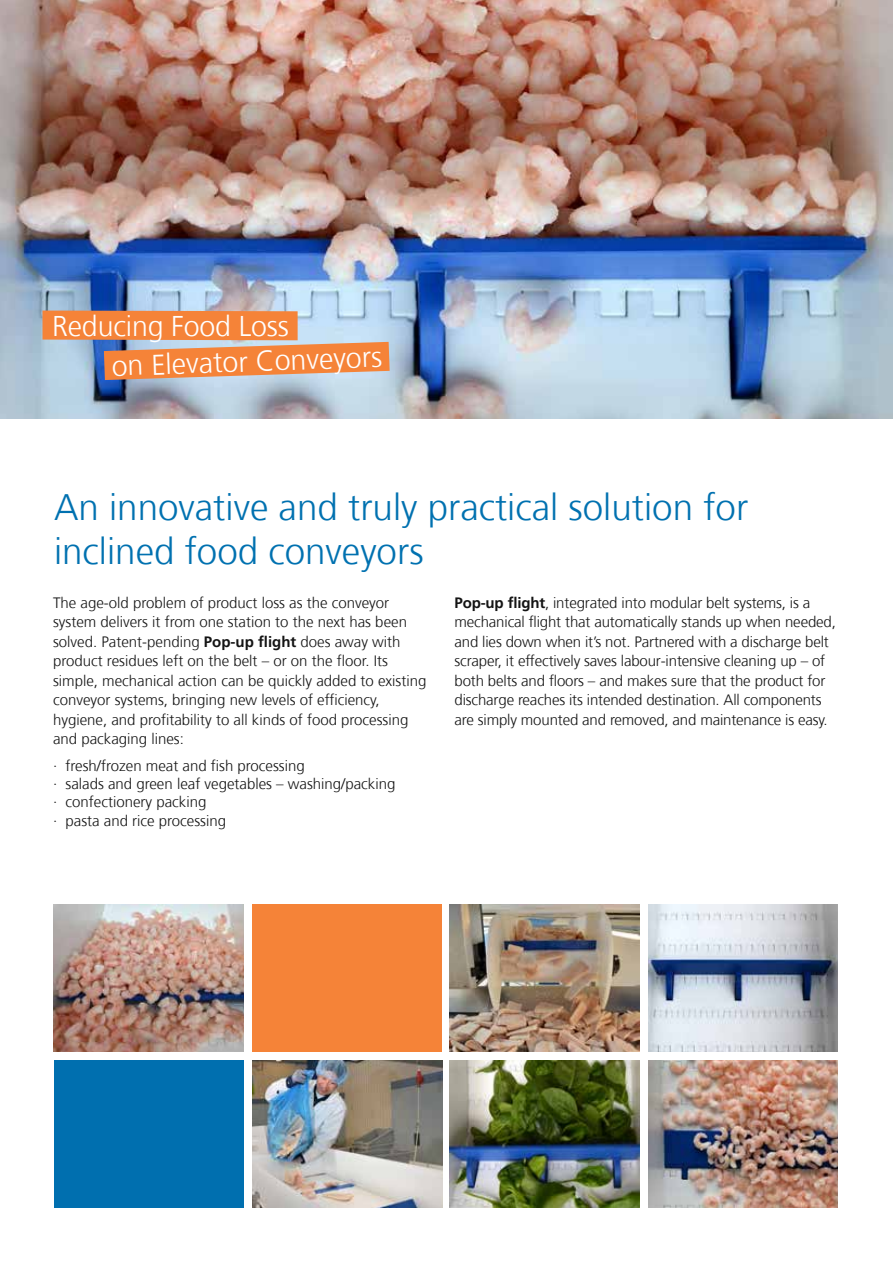
<style>
.page{position:relative;width:893px;height:1263px;background:#fff}
.page>*{position:absolute;margin:0;border:0;box-sizing:border-box;transform-origin:0 0}
.t1{font:300 36.75px/44.1px "Frutiger";color:#0071b0}
.t2{font:300 28.5px "Frutiger";letter-spacing:-.005em;color:#fff}
.t3{font:300 15px/19.5px "Frutiger";color:#141414}
.s1{font-weight:700}
</style>
<div class="page">
<img style="left:0;top:0;width:893px;height:418px">
<svg style="left:42px;top:310px;width:348px;height:70px"></svg>
<img style="left:450px;top:1060px;width:190px;height:147px">
<div style="left:54px;top:1060px;width:190px;height:147px;background:#006faf"></div>
<img style="left:450px;top:905px;width:190px;height:147px">
<img style="left:648px;top:1060px;width:190px;height:147px">
<img style="left:252px;top:1060px;width:190px;height:147px">
<div style="left:252px;top:905px;width:190px;height:147px;background:#f58338"></div>
<img style="left:54px;top:905px;width:190px;height:147px">
<img style="left:648px;top:905px;width:190px;height:147px">
<h2 class="t2" style="left:52px;top:310px;width:238px">Reducing Food Loss</h2>
<h2 class="t2" style="left:111px;top:350px;width:272px;rotate:-2deg">on Elevator Conveyors</h2>
<h1 class="t1" style="left:54px;top:486px;width:696px">An innovative and truly practical solution for inclined food conveyors</h1>
<p class="t3" style="left:53px;top:593px;width:375px">The age-old problem of product loss as the conveyor system delivers it from one station to the next has been solved. Patent-pending <span class="s1">Pop-up flight</span> does away with product residues left on the belt – or on the floor. Its simple, mechanical action can be quickly added to existing conveyor systems, bringing new levels of efficiency, hygiene, and profitability to all kinds of food processing and packaging lines:</p>
<p class="t3" style="left:53px;top:757px;width:344px;line-height:18px">· fresh/frozen meat and fish processing<br>· salads and green leaf vegetables – washing/packing · confectionery packing</p>
<p class="t3" style="left:53px;top:811px;width:175px">· pasta and rice processing</p>
<p class="t3" style="left:455px;top:593px;width:383px"><span class="s1">Pop-up flight</span>, integrated into modular belt systems, is a mechanical flight that automatically stands up when needed, and lies down when it’s not. Partnered with a discharge belt scraper, it effectively saves labour-intensive cleaning up – of both belts and floors – and makes sure that the product for discharge reaches its intended destination. All components are simply mounted and removed, and maintenance is easy.</p>
</div>
